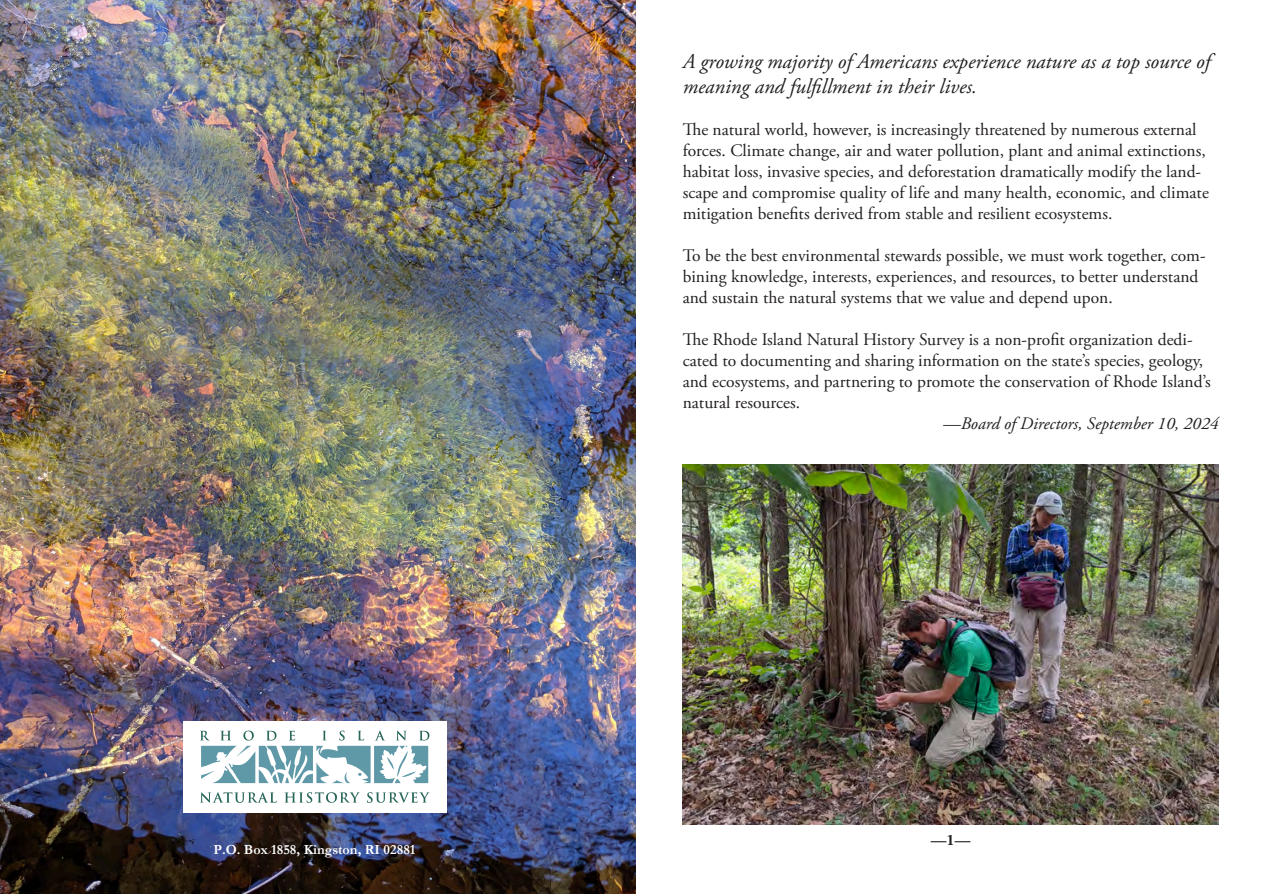
<style>
.page{position:relative;width:1273px;height:894px;background:#fff}
.page>*{position:absolute;margin:0;border:0;box-sizing:border-box;transform-origin:0 0}
.t1{font:italic 21px/25.2px "Adobe Garamond Pro";color:#231f20}
.t2{font:17.5px/21px "Adobe Garamond Pro";color:#231f20}
.t3{font:italic 17.5px "Adobe Garamond Pro";color:#231f20}
.t4{font:700 15.75px "Adobe Garamond Pro";color:#231f20}
.t5{font:700 14px "Garamond";color:#fff}
</style>
<div class="page">
<img style="left:0;top:0;width:635px;height:893px">
<img style="left:682px;top:464px;width:536px;height:360px">
<div style="left:183px;top:721px;width:263px;height:91px;background:#fff"></div>
<svg style="left:367px;top:792px;width:62px;height:10px"></svg>
<svg style="left:284px;top:792px;width:76px;height:10px"></svg>
<svg style="left:201px;top:792px;width:76px;height:10px"></svg>
<svg style="left:200px;top:730px;width:229px;height:52px"></svg>
<svg style="left:0;top:0;width:6px;height:6px"></svg>
<svg style="left:0;top:886px;width:6px;height:8px"></svg>
<p class="t5" style="left:213px;top:840px;width:203px">P.O. Box 1858, Kingston, RI 02881</p>
<p class="t1" style="left:682px;top:49px;width:529px">A growing majority of Americans experience nature as a top source of meaning and fulfillment in their lives.</p>
<p class="t2" style="left:682px;top:119px;width:527px">The natural world, however, is increasingly threatened by numerous external forces. Climate change, air and water pollution, plant and animal extinctions, habitat loss, invasive species, and deforestation dramatically modify the land&shy;scape and compromise quality of life and many health, economic, and climate mitigation benefits derived from stable and resilient ecosystems.</p>
<p class="t2" style="left:682px;top:245px;width:524px">To be the best environmental stewards possible, we must work together, com&shy;bining knowledge, interests, experiences, and resources, to better understand and sustain the natural systems that we value and depend upon.</p>
<p class="t2" style="left:682px;top:329px;width:529px">The Rhode Island Natural History Survey is a non-profit organization dedi&shy;cated to documenting and sharing information on the state’s species, geology, and ecosystems, and partnering to promote the conservation of Rhode Island’s natural resources.</p>
<p class="t3" style="left:943px;top:413px;width:277px">—Board of Directors, September 10, 2024</p>
<p class="t4" style="left:930px;top:830px;width:41px">—1—</p>
</div>
